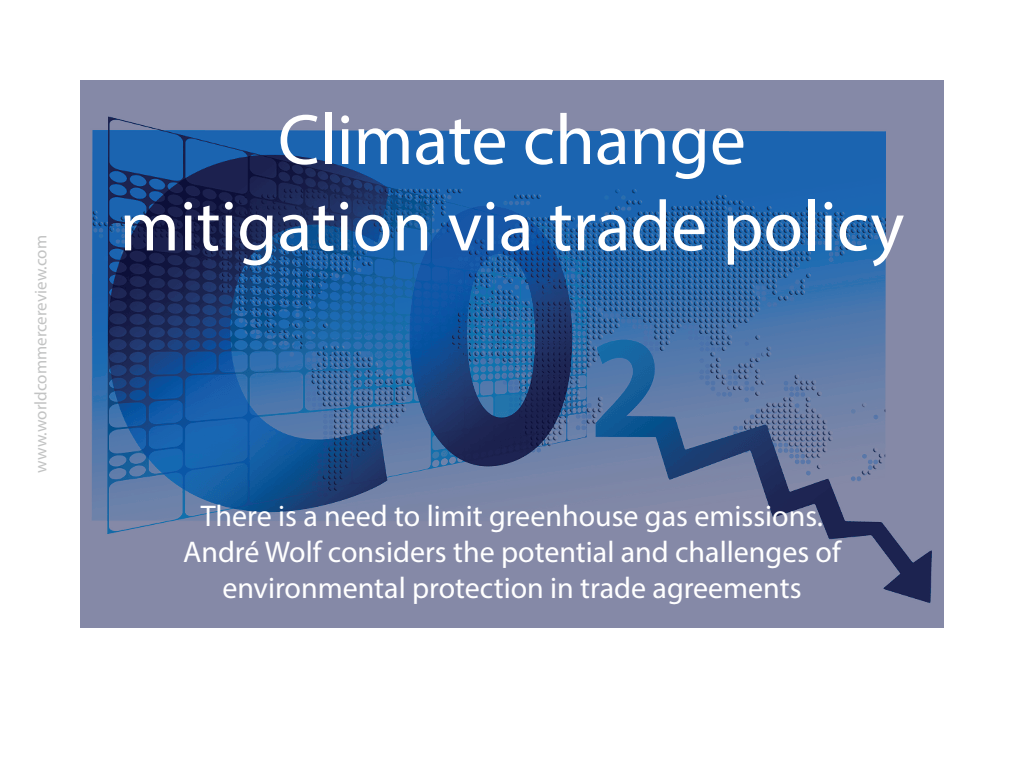
<style>
.page{position:relative;width:1024px;height:768px;background:#fff}
.page>*{position:absolute;margin:0;border:0;box-sizing:border-box;transform-origin:0 0}
.t1{font:72px/86.4px "Myriad Pro";color:#fff;text-align:center}
.t2{font:30px/36px "Myriad Pro";color:#fff;text-align:center}
.t3{font:17px "Myriad Pro";color:#c2c3c3}
</style>
<div class="page">
<img style="left:80px;top:80px;width:864px;height:548px">
<p class="t3" style="left:30px;top:473px;width:239px;rotate:-90deg">www.worldcommercereview.com</p>
<h1 class="t1" style="left:120px;top:96px;width:786px">Climate change mitigation via trade policy</h1>
<p class="t2" style="left:183px;top:497px;width:659px">There is a need to limit greenhouse gas emissions.<br>André Wolf considers the potential and challenges of environmental protection in trade agreements</p>
</div>
